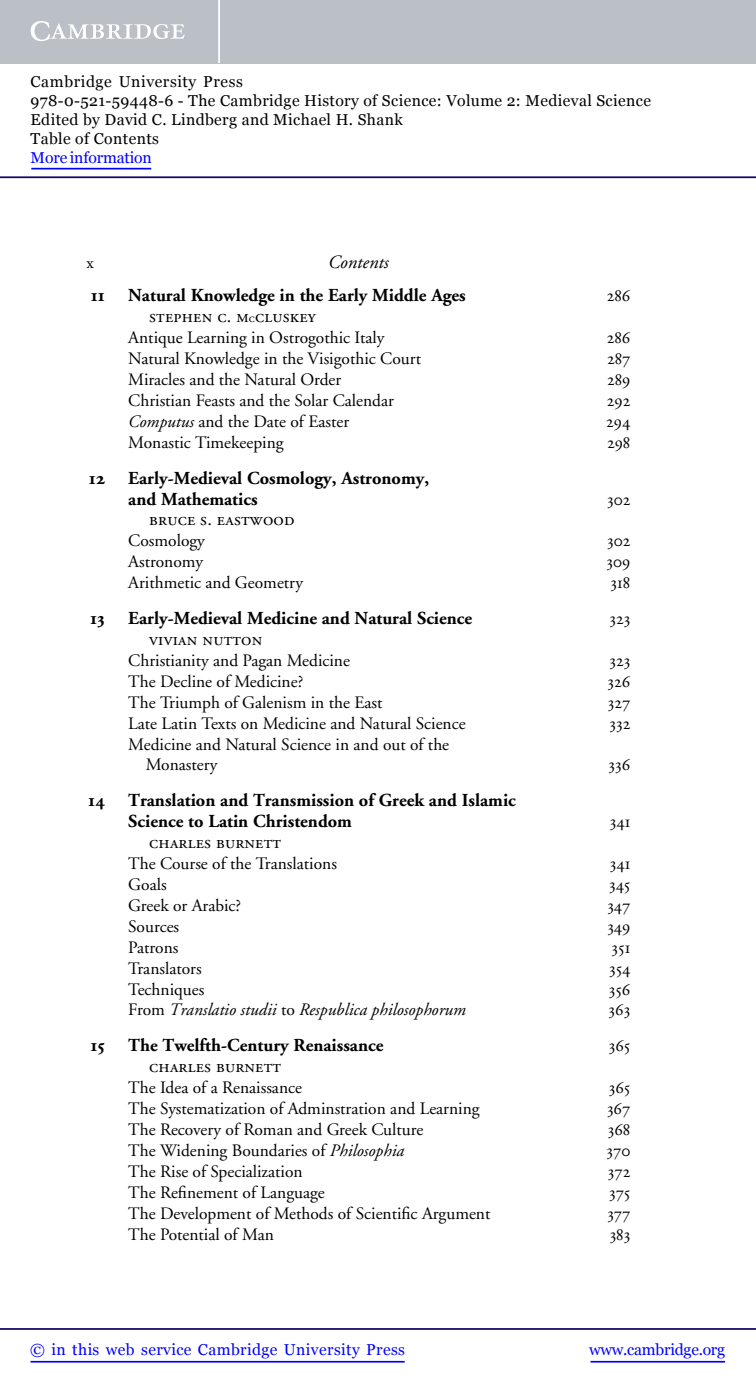
<style>
.page{position:relative;width:756px;height:1388px;background:#fff}
.page>*{position:absolute;margin:0;border:0;box-sizing:border-box;transform-origin:0 0}
.t1{font:18.72px "Adobe Garamond Italic Os F";color:#000}
.t2{font:18.38px/21px "Adobe Garamond Bold Os F";color:#000}
.t3{font:18.38px "Adobe Garamond Regular SC";letter-spacing:.01em;color:#000}
.t4{font:17.5px/21px "Adobe Garamond";color:#000}
.t5{font:17.5px "Adobe Garamond Exp";color:#000}
.t6{font:17.5px "Adobe Garamond Italic Os F";color:#000}
.t7{font:16.97px "Adobe Garamond";color:#000}
.t8{font:15.75px/18.9px "Georgia";letter-spacing:.025em;color:#000}
.t9{font:15.75px "Georgia";letter-spacing:.025em;color:#00f}
.t10{font:15.75px "Georgia";letter-spacing:-.015em;color:#00f}
.t11{font:15.75px "Georgia";letter-spacing:-.01em;color:#00f}
.s1{font-size:12.25px}
.s2{font-family:"Adobe Garamond Italic Os F"}
.s3{font-family:"Adobe Garamond"}
</style>
<div class="page">
<hr style="left:591px;top:1361px;width:134px;height:1px;background:#00f">
<hr style="left:0;top:1328px;width:756px;height:2px;background:#150666">
<hr style="left:31px;top:1361px;width:374px;height:1px;background:#00f">
<div style="left:0;top:0;width:756px;height:63px;background:#bac0c6"></div>
<svg style="left:31px;top:21px;width:154px;height:20px"></svg>
<hr style="left:218px;top:0;width:2px;height:63px;background:#fff">
<hr style="left:0;top:176px;width:756px;height:2px;background:#150666">
<hr style="left:31px;top:168px;width:120px;height:1px;background:#00f">
<p class="t8" style="left:31px;top:72px;width:622px">Cambridge University Press<br>978-0-521-59448-6 - The Cambridge History of Science: Volume 2: Medieval Science Edited by David C. Lindberg and Michael H. Shank<br>Table of Contents</p>
<p class="t11" style="left:31px;top:148px;width:123px">More information</p>
<p class="t7" style="left:86px;top:256px;width:9px">x</p>
<p class="t1" style="left:328px;top:255px;width:62px">Contents</p>
<p class="t2" style="left:91px;top:287px;width:16px">11</p>
<p class="t2" style="left:128px;top:287px;width:339px">Natural Knowledge in the Early Middle Ages</p>
<p class="t5" style="left:607px;top:289px;width:25px">286</p>
<p class="t3" style="left:149px;top:309px;width:168px">stephen c. m<span class="s1">c</span>cluskey</p>
<p class="t4" style="left:128px;top:329px;width:258px">Antique Learning in Ostrogothic Italy</p>
<p class="t5" style="left:607px;top:331px;width:25px">286</p>
<p class="t4" style="left:128px;top:350px;width:294px">Natural Knowledge in the Visigothic Court</p>
<p class="t5" style="left:607px;top:352px;width:25px">287</p>
<p class="t4" style="left:128px;top:371px;width:215px">Miracles and the Natural Order</p>
<p class="t5" style="left:607px;top:372px;width:25px">289</p>
<p class="t4" style="left:128px;top:391px;width:267px">Christian Feasts and the Solar Calendar</p>
<p class="t5" style="left:607px;top:393px;width:25px">292</p>
<p class="t4" style="left:128px;top:412px;width:222px"><span class="s2">Computus</span> and the Date of Easter</p>
<p class="t5" style="left:606px;top:414px;width:26px">294</p>
<p class="t4" style="left:128px;top:433px;width:157px">Monastic Timekeeping</p>
<p class="t5" style="left:607px;top:435px;width:25px">298</p>
<p class="t2" style="left:89px;top:469px;width:17px">12</p>
<p class="t2" style="left:128px;top:469px;width:302px">Early-Medieval Cosmology, Astronomy, and Mathematics</p>
<p class="t5" style="left:607px;top:492px;width:25px">302</p>
<p class="t3" style="left:149px;top:512px;width:147px">bruce s. eastwood</p>
<p class="t4" style="left:128px;top:532px;width:78px">Cosmology</p>
<p class="t5" style="left:607px;top:534px;width:25px">302</p>
<p class="t4" style="left:128px;top:553px;width:76px">Astronomy</p>
<p class="t5" style="left:607px;top:555px;width:25px">309</p>
<p class="t4" style="left:128px;top:574px;width:176px">Arithmetic and Geometry</p>
<p class="t5" style="left:611px;top:576px;width:21px">318</p>
<p class="t2" style="left:90px;top:609px;width:16px">13</p>
<p class="t2" style="left:128px;top:609px;width:345px">Early-Medieval Medicine and Natural Science</p>
<p class="t5" style="left:609px;top:611px;width:22px">323</p>
<p class="t3" style="left:149px;top:632px;width:115px">vivian nutton</p>
<p class="t4" style="left:128px;top:651px;width:223px">Christianity and Pagan Medicine</p>
<p class="t5" style="left:609px;top:653px;width:22px">323</p>
<p class="t4" style="left:128px;top:672px;width:177px">The Decline of Medicine?</p>
<p class="t5" style="left:608px;top:674px;width:24px">326</p>
<p class="t4" style="left:128px;top:693px;width:256px">The Triumph of Galenism in the East</p>
<p class="t5" style="left:608px;top:695px;width:24px">327</p>
<p class="t4" style="left:128px;top:714px;width:339px">Late Latin Texts on Medicine and Natural Science</p>
<p class="t5" style="left:609px;top:716px;width:22px">332</p>
<p class="t4" style="left:146px;top:735px;width:305px;text-indent:-17px">Medicine and Natural Science in and out of the<br>Monastery</p>
<p class="t5" style="left:609px;top:758px;width:23px">336</p>
<p class="t2" style="left:88px;top:791px;width:18px">14</p>
<p class="t2" style="left:128px;top:791px;width:389px">Translation and Transmission of Greek and Islamic<br>Science to Latin Christendom</p>
<p class="t5" style="left:610px;top:814px;width:22px">341</p>
<p class="t3" style="left:149px;top:835px;width:133px">charles burnett</p>
<p class="t4" style="left:128px;top:854px;width:210px">The Course of the Translations</p>
<p class="t5" style="left:610px;top:856px;width:22px">341</p>
<p class="t4" style="left:128px;top:875px;width:40px">Goals</p>
<p class="t5" style="left:609px;top:877px;width:23px">345</p>
<p class="t4" style="left:128px;top:896px;width:114px">Greek or Arabic?</p>
<p class="t5" style="left:607px;top:898px;width:25px">347</p>
<p class="t4" style="left:128px;top:917px;width:52px">Sources</p>
<p class="t5" style="left:607px;top:919px;width:25px">349</p>
<p class="t4" style="left:128px;top:938px;width:52px">Patrons</p>
<p class="t5" style="left:612px;top:940px;width:20px">351</p>
<p class="t4" style="left:128px;top:959px;width:75px">Translators</p>
<p class="t5" style="left:609px;top:961px;width:23px">354</p>
<p class="t4" style="left:128px;top:980px;width:78px">Techniques</p>
<p class="t5" style="left:609px;top:982px;width:23px">356</p>
<p class="t6" style="left:128px;top:1003px;width:339px"><span class="s3">From</span> Translatio studii <span class="s3">to</span> Respublica philosophorum</p>
<p class="t5" style="left:609px;top:1003px;width:23px">363</p>
<p class="t2" style="left:90px;top:1036px;width:16px">15</p>
<p class="t2" style="left:128px;top:1036px;width:257px">The Twelfth-Century Renaissance</p>
<p class="t5" style="left:609px;top:1038px;width:23px">365</p>
<p class="t3" style="left:149px;top:1059px;width:133px">charles burnett</p>
<p class="t4" style="left:128px;top:1078px;width:175px">The Idea of a Renaissance</p>
<p class="t5" style="left:609px;top:1080px;width:23px">365</p>
<p class="t4" style="left:128px;top:1099px;width:353px">The Systematization of Adminstration and Learning</p>
<p class="t5" style="left:607px;top:1101px;width:25px">367</p>
<p class="t4" style="left:128px;top:1120px;width:297px">The Recovery of Roman and Greek Culture</p>
<p class="t5" style="left:608px;top:1122px;width:24px">368</p>
<p class="t4" style="left:128px;top:1141px;width:278px">The Widening Boundaries of <span class="s2">Philosophia</span></p>
<p class="t5" style="left:607px;top:1143px;width:25px">370</p>
<p class="t4" style="left:128px;top:1162px;width:176px">The Rise of Specialization</p>
<p class="t5" style="left:608px;top:1164px;width:24px">372</p>
<p class="t4" style="left:128px;top:1183px;width:198px">The Refinement of Language</p>
<p class="t5" style="left:609px;top:1185px;width:23px">375</p>
<p class="t4" style="left:128px;top:1204px;width:364px">The Development of Methods of Scientific Argument</p>
<p class="t5" style="left:607px;top:1206px;width:25px">377</p>
<p class="t4" style="left:128px;top:1225px;width:147px">The Potential of Man</p>
<p class="t5" style="left:610px;top:1227px;width:22px">383</p>
<p class="t9" style="left:30px;top:1340px;width:376px">© in this web service Cambridge University Press</p>
<p class="t10" style="left:589px;top:1340px;width:137px">www.cambridge.org</p>
</div>
